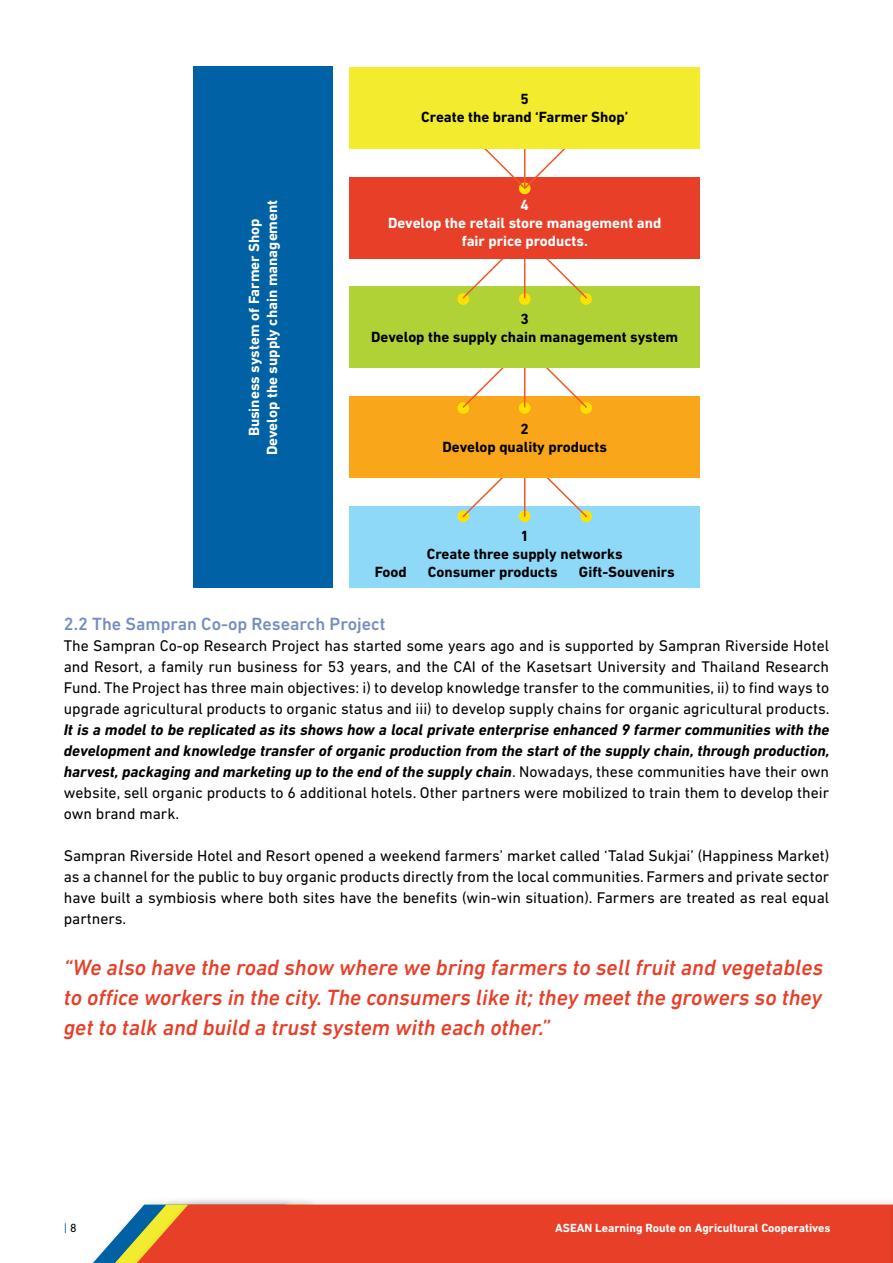
<style>
.page{position:relative;width:893px;height:1263px;background:#fff}
.page>*{position:absolute;margin:0;border:0;box-sizing:border-box;transform-origin:0 0}
.t1{font:italic 500 22.5px/30px "DIN Next LT Pro";color:#e73f28;text-align:justify}
.t2{font:500 18px "DIN Next LT Pro";color:#748ec0}
.t3{font:15.75px/21px "DIN Next LT Pro";color:#000;text-align:justify}
.t4{font:italic 700 15.75px/21px "DIN Next LT Pro";color:#000;text-align:justify}
.t5{font:700 15px/18px "DIN Next LT Pro";color:#000;text-align:center}
.t6{font:700 15px/18px "DIN Next LT Pro";color:#fff;text-align:center}
.t7{font:700 12px "DIN Next LT Pro";color:#fff}
.t8{font:12px "DIN Next LT Pro";color:#0062a4}
.s1{font-weight:400;font-style:normal}
.s2{color:#000}
</style>
<div class="page">
<svg style="left:93px;top:1238px;width:22px;height:25px"></svg>
<div style="left:115px;top:1196px;width:778px;height:67px;background:#000;opacity:.15"></div>
<svg style="left:119px;top:1204px;width:769px;height:59px;background:#e2472e"></svg>
<div style="left:888px;top:1196px;width:5px;height:67px;background:#000;opacity:.15"></div>
<svg style="left:892px;top:1204px;width:1px;height:59px"></svg>
<div style="left:349px;top:506px;width:351px;height:82px;background:#8ed8f8"></div>
<svg style="left:519px;top:510px;width:12px;height:12px"></svg>
<div style="left:580px;top:510px;width:12px;height:12px;background:#ffe100;border-radius:50%"></div>
<svg style="left:457px;top:510px;width:12px;height:12px"></svg>
<hr style="left:524px;top:464px;width:1px;height:53px;background:#f15822">
<svg style="left:546px;top:478px;width:43px;height:41px"></svg>
<svg style="left:461px;top:478px;width:42px;height:41px"></svg>
<div style="left:349px;top:396px;width:351px;height:82px;background:#faa61a"></div>
<div style="left:519px;top:402px;width:12px;height:12px;background:#ffe100;border-radius:50%"></div>
<div style="left:580px;top:402px;width:12px;height:12px;background:#ffe100;border-radius:50%"></div>
<div style="left:457px;top:402px;width:12px;height:12px;background:#ffe100;border-radius:50%"></div>
<hr style="left:524px;top:355px;width:1px;height:52px;background:#f15822">
<svg style="left:546px;top:368px;width:43px;height:42px"></svg>
<svg style="left:461px;top:368px;width:43px;height:41px"></svg>
<div style="left:349px;top:286px;width:351px;height:82px;background:#b0d236"></div>
<div style="left:193px;top:67px;width:139px;height:521px;background:#0062a4"></div>
<div style="left:519px;top:293px;width:12px;height:12px;background:#ffe100;border-radius:50%"></div>
<div style="left:580px;top:293px;width:12px;height:12px;background:#ffe100;border-radius:50%"></div>
<div style="left:457px;top:293px;width:12px;height:12px;background:#ffe100;border-radius:50%"></div>
<hr style="left:524px;top:246px;width:1px;height:52px;background:#f15822">
<svg style="left:546px;top:259px;width:43px;height:41px"></svg>
<svg style="left:461px;top:259px;width:43px;height:41px"></svg>
<div style="left:349px;top:177px;width:351px;height:82px;background:#e73f28"></div>
<div style="left:519px;top:182px;width:12px;height:12px;background:#ffe100;border-radius:50%"></div>
<svg style="left:484px;top:149px;width:82px;height:41px"></svg>
<div style="left:349px;top:67px;width:351px;height:82px;background:#f3eb2d"></div>
<p class="t5" style="left:421px;top:90px;width:208px">5<br>Create the brand ‘Farmer Shop’</p>
<p class="t6" style="left:245px;top:455px;width:257px;rotate:-90deg">Business system of Farmer Shop<br>Develop the supply chain management</p>
<p class="t6" style="left:388px;top:196px;width:275px">4<br>Develop the retail store management and fair price products.</p>
<p class="t5" style="left:371px;top:310px;width:309px">3<br>Develop the supply chain management system</p>
<p class="t5" style="left:442px;top:420px;width:166px">2<br>Develop quality products</p>
<p class="t5" style="left:427px;top:527px;width:197px">1<br>Create three supply networks</p>
<p class="t5" style="left:375px;top:563px;width:33px">Food</p>
<p class="t5" style="left:428px;top:563px;width:131px">Consumer products</p>
<p class="t5" style="left:579px;top:563px;width:97px">Gift-Souvenirs</p>
<p class="t2" style="left:64px;top:613px;width:323px">2.2 The Sampran Co-op Research Project</p>
<p class="t3" style="left:64px;top:635px;width:767px">The Sampran Co-op Research Project has started some years ago and is supported by Sampran Riverside Hotel and Resort, a family run business for 53 years, and the CAI of the Kasetsart University and Thailand Research Fund. The Project has three main objectives: i) to develop knowledge transfer to the communities, ii) to find ways to upgrade agricultural products to organic status and iii) to develop supply chains for organic agricultural products.</p>
<p class="t4" style="left:64px;top:719px;width:767px">It is a model to be replicated as its shows how a local private enterprise enhanced 9 farmer communities with the development and knowledge transfer of organic production from the start of the supply chain, through production, harvest, packaging and marketing up to the end of the supply chain<span class="s1">. Nowadays, these communities have their own website, sell organic products to 6 additional hotels. Other partners were mobilized to train them to develop their own brand mark.</span></p>
<p class="t3" style="left:64px;top:845px;width:767px">Sampran Riverside Hotel and Resort opened a weekend farmers’ market called ‘Talad Sukjai’ (Happiness Market) as a channel for the public to buy organic products directly from the local communities. Farmers and private sector have built a symbiosis where both sites have the benefits (win-win situation). Farmers are treated as real equal partners.</p>
<h1 class="t1" style="left:64px;top:952px;width:761px">“We also have the road show where we bring farmers to sell fruit and vegetables to office workers in the city. The consumers like it; they meet the growers so they get to talk and build a trust system with each other.”</h1>
<p class="t8" style="left:64px;top:1220px;width:14px">| <span class="s2">8</span></p>
<p class="t7" style="left:555px;top:1220px;width:277px">ASEAN Learning Route on Agricultural Cooperatives</p>
</div>
